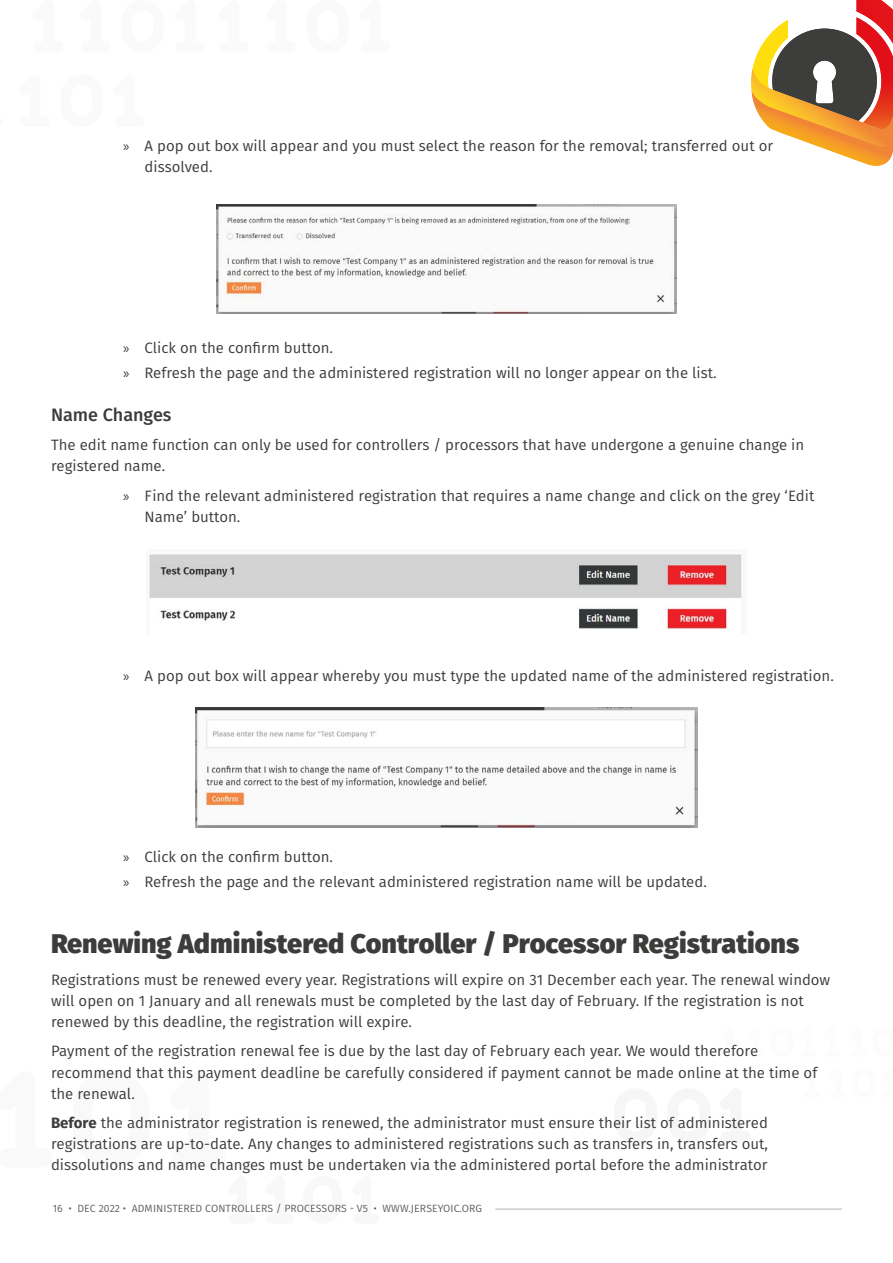
<style>
.page{position:relative;width:893px;height:1263px;background:#fff}
.page>*{position:absolute;margin:0;border:0;box-sizing:border-box;transform-origin:0 0}
.t1{font:800 27px "Fira Sans";color:#3c3c3b}
.t2{font:500 18px "Fira Sans";color:#3c3c3b}
.t3{font:15px/21px "Fira Sans";color:#3c3c3b}
.t4{font:10.5px "Fira Sans";letter-spacing:.01em;color:#63605f}
.s1{font-family:"Myriad Pro"}
.s2{font-weight:700}
</style>
<div class="page">
<svg style="left:751px;top:0;width:142px;height:166px"></svg>
<hr style="left:495px;top:1208px;width:347px;height:2px;background:#cfcdcd">
<img style="left:216px;top:204px;width:461px;height:109px">
<img style="left:148px;top:554px;width:594px;height:75px">
<img style="left:195px;top:707px;width:503px;height:120px">
<p class="t3" style="left:145px;top:136px;width:630px;text-indent:-21px"><span class="s1">»</span> A pop out box will appear and you must select the reason for the removal; transferred out or dissolved.</p>
<p class="t3" style="left:123px;top:335px;width:595px;line-height:25.2px"><span class="s1">»</span> Click on the confirm button.<br><span class="s1">»</span> Refresh the page and the administered registration will no longer appear on the list.</p>
<p class="t2" style="left:51px;top:402px;width:122px">Name Changes</p>
<p class="t3" style="left:51px;top:434px;width:755px">The edit name function can only be used for controllers / processors that have undergone a genuine change in registered name.</p>
<p class="t3" style="left:145px;top:485px;width:671px;text-indent:-21px"><span class="s1">»</span> Find the relevant administered registration that requires a name change and click on the grey ‘Edit<br>Name’ button.</p>
<p class="t3" style="left:123px;top:666px;width:712px"><span class="s1">»</span> A pop out box will appear whereby you must type the updated name of the administered registration.</p>
<p class="t3" style="left:123px;top:844px;width:585px;line-height:25.2px"><span class="s1">»</span> Click on the confirm button.<br><span class="s1">»</span> Refresh the page and the relevant administered registration name will be updated.</p>
<h1 class="t1" style="left:51px;top:925px;width:750px">Renewing Administered Controller / Processor Registrations</h1>
<p class="t3" style="left:51px;top:969px;width:781px">Registrations must be renewed every year. Registrations will expire on 31 December each year. The renewal window will open on 1 January and all renewals must be completed by the last day of February. If the registration is not renewed by this deadline, the registration will expire.</p>
<p class="t3" style="left:51px;top:1041px;width:768px">Payment of the registration renewal fee is due by the last day of February each year. We would therefore recommend that this payment deadline be carefully considered if payment cannot be made online at the time of the renewal.</p>
<p class="t3" style="left:51px;top:1112px;width:719px;text-align:justify"><span class="s2">Before</span> the administrator registration is renewed, the administrator must ensure their list of administered registrations are up-to-date. Any changes to administered registrations such as transfers in, transfers out, dissolutions and name changes must be undertaken via the administered portal before the administrator</p>
<p class="t4" style="left:53px;top:1200px;width:431px">16 • DEC 2022 • ADMINISTERED CONTROLLERS / PROCESSORS - V5 • WWW.JERSEYOIC.ORG</p>
</div>
